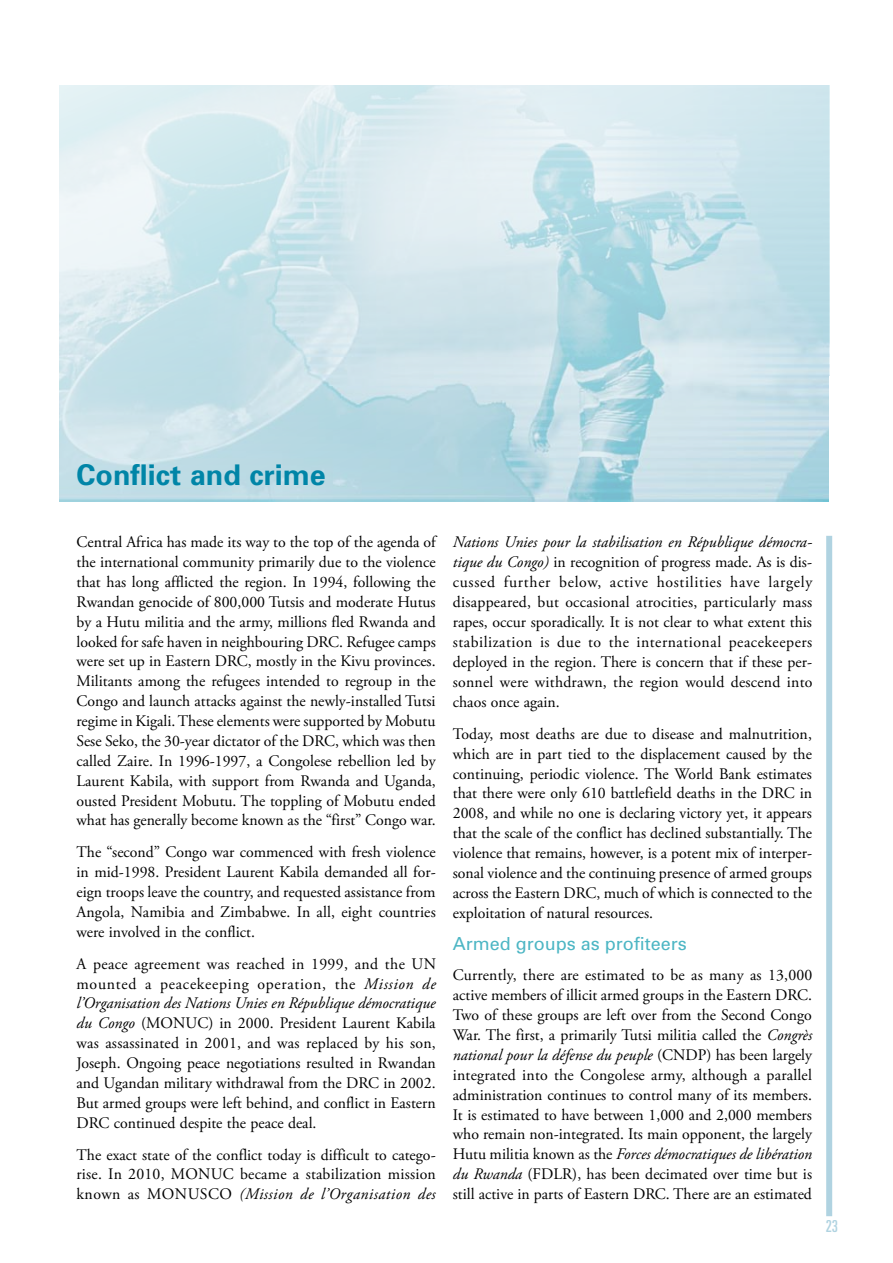
<style>
.page{position:relative;width:893px;height:1263px;background:#fff}
.page>*{position:absolute;margin:0;border:0;box-sizing:border-box;transform-origin:0 0}
.t1{font:700 28.5px "Univers";color:#0085a7}
.t2{font:18px "Univers";color:#4db6c4}
.t3{font:ultra-condensed 16.5px "Univers";color:#b0d3e1}
.t4{font:16.05px/19.8px "Adobe Garamond Pro";color:#000;text-align:justify}
.s1{font-style:italic}
</style>
<div class="page">
<img style="left:60px;top:85px;width:769px;height:417px">
<div style="left:826px;top:536px;width:6px;height:680px;background:#b0d3e1"></div>
<h1 class="t1" style="left:77px;top:457px;width:251px">Conflict and crime</h1>
<p class="t4" style="left:77px;top:533px;width:361px">Central Africa has made its way to the top of the agenda of the international community primarily due to the violence that has long afflicted the region. In 1994, following the Rwandan genocide of 800,000 Tutsis and moderate Hutus by a Hutu militia and the army, millions fled Rwanda and looked for safe haven in neighbouring DRC. Refugee camps were set up in Eastern DRC, mostly in the Kivu provinces.<br>Militants among the refugees intended to regroup in the Congo and launch attacks against the newly-installed Tutsi regime in Kigali. These elements were supported by Mobutu Sese Seko, the 30-year dictator of the DRC, which was then called Zaire. In 1996-1997, a Congolese rebellion led by Laurent Kabila, with support from Rwanda and Uganda, ousted President Mobutu. The toppling of Mobutu ended what has generally become known as the “first” Congo war.</p>
<p class="t4" style="left:77px;top:843px;width:361px">The “second” Congo war commenced with fresh violence in mid-1998. President Laurent Kabila demanded all for&shy;eign troops leave the country, and requested assistance from Angola, Namibia and Zimbabwe. In all, eight countries were involved in the conflict.</p>
<p class="t4" style="left:77px;top:954px;width:361px">A peace agreement was reached in 1999, and the UN mounted a peacekeeping operation, the <span class="s1">Mission de l’Organisation des Nations Unies en République démocratique du Congo</span> (MONUC) in 2000. President Laurent Kabila was assassinated in 2001, and was replaced by his son, Joseph. Ongoing peace negotiations resulted in Rwandan and Ugandan military withdrawal from the DRC in 2002.<br>But armed groups were left behind, and conflict in Eastern DRC continued despite the peace deal.</p>
<p class="t4" style="left:77px;top:1145px;width:361px">The exact state of the conflict today is difficult to catego&shy;rise. In 2010, MONUC became a stabilization mission known as MONUSCO <span class="s1">(Mission de l’Organisation des</span></p>
<p class="t4" style="left:453px;top:533px;width:361px"><span class="s1">Nations Unies pour la stabilisation en République démocra&shy;tique du Congo)</span> in recognition of progress made. As is dis&shy;cussed further below, active hostilities have largely disappeared, but occasional atrocities, particularly mass rapes, occur sporadically. It is not clear to what extent this stabilization is due to the international peacekeepers deployed in the region. There is concern that if these per&shy;sonnel were withdrawn, the region would descend into chaos once again.</p>
<p class="t4" style="left:453px;top:724px;width:361px">Today, most deaths are due to disease and malnutrition, which are in part tied to the displacement caused by the continuing, periodic violence. The World Bank estimates that there were only 610 battlefield deaths in the DRC in 2008, and while no one is declaring victory yet, it appears that the scale of the conflict has declined substantially. The violence that remains, however, is a potent mix of interper&shy;sonal violence and the continuing presence of armed groups across the Eastern DRC, much of which is connected to the exploitation of natural resources.</p>
<p class="t2" style="left:453px;top:933px;width:236px">Armed groups as profiteers</p>
<p class="t4" style="left:453px;top:965px;width:361px">Currently, there are estimated to be as many as 13,000 active members of illicit armed groups in the Eastern DRC.<br>Two of these groups are left over from the Second Congo War. The first, a primarily Tutsi militia called the <span class="s1">Congrès national pour la défense du peuple</span> (CNDP) has been largely integrated into the Congolese army, although a parallel administration continues to control many of its members.<br>It is estimated to have between 1,000 and 2,000 members who remain non-integrated. Its main opponent, the largely Hutu militia known as the <span class="s1">Forces démocratiques de libération du Rwanda</span> (FDLR), has been decimated over time but is still active in parts of Eastern DRC. There are an estimated</p>
<p class="t3" style="left:826px;top:1217px;width:14px">23</p>
</div>
